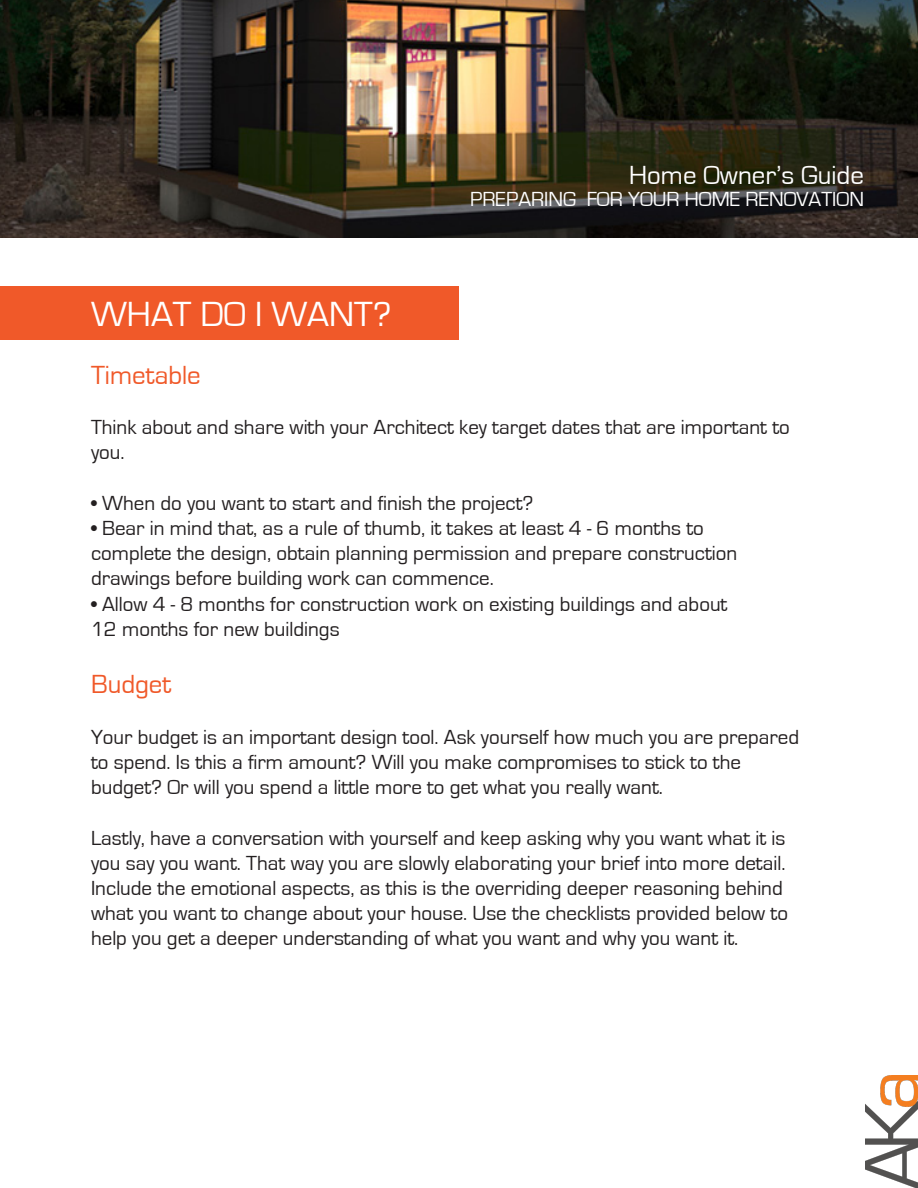
<style>
.page{position:relative;width:918px;height:1188px;background:#fff}
.page>*{position:absolute;margin:0;border:0;box-sizing:border-box;transform-origin:0 0}
.t1{font:36px "Eurostile";color:#fff}
.t2{font:27px "Eurostile";color:#fff}
.t3{font:27px "Eurostile";color:#f05929}
.t4{font:21px "Eurostile";color:#231f20}
.t5{font:21px "Eurostile";color:#fff}
</style>
<div class="page">
<div style="left:0;top:286px;width:459px;height:54px;background:#f05929"></div>
<img style="left:0;top:0;width:918px;height:238px">
<img style="left:865px;top:1075px;width:53px;height:113px">
<p class="t2" style="left:629px;top:160px;width:236px">Home Owner’s Guide</p>
<p class="t5" style="left:470px;top:188px;width:395px">PREPARING FOR YOUR HOME RENOVATION</p>
<p class="t1" style="left:91px;top:295px;width:302px">WHAT DO I WANT?</p>
<p class="t3" style="left:91px;top:360px;width:111px">Timetable</p>
<p class="t4" style="left:91px;top:416px;width:700px">Think about and share with your Architect key target dates that are important to</p>
<p class="t4" style="left:91px;top:441px;width:35px">you.</p>
<p class="t4" style="left:91px;top:492px;width:444px">• When do you want to start and finish the project?</p>
<p class="t4" style="left:91px;top:517px;width:614px">• Bear in mind that, as a rule of thumb, it takes at least 4 - 6 months to</p>
<p class="t4" style="left:91px;top:542px;width:648px">complete the design, obtain planning permission and prepare construction</p>
<p class="t4" style="left:91px;top:567px;width:404px">drawings before building work can commence.</p>
<p class="t4" style="left:91px;top:592px;width:638px">• Allow 4 - 8 months for construction work on existing buildings and about</p>
<p class="t4" style="left:91px;top:618px;width:250px">12 months for new buildings</p>
<p class="t3" style="left:91px;top:670px;width:82px">Budget</p>
<p class="t4" style="left:91px;top:726px;width:710px">Your budget is an important design tool. Ask yourself how much you are prepared</p>
<p class="t4" style="left:91px;top:751px;width:652px">to spend. Is this a firm amount? Will you make compromises to stick to the</p>
<p class="t4" style="left:91px;top:776px;width:574px">budget? Or will you spend a little more to get what you really want.</p>
<p class="t4" style="left:91px;top:826px;width:696px">Lastly, have a conversation with yourself and keep asking why you want what it is</p>
<p class="t4" style="left:91px;top:852px;width:696px">you say you want. That way you are slowly elaborating your brief into more detail.</p>
<p class="t4" style="left:91px;top:877px;width:693px">Include the emotional aspects, as this is the overriding deeper reasoning behind</p>
<p class="t4" style="left:91px;top:902px;width:699px">what you want to change about your house. Use the checklists provided below to</p>
<p class="t4" style="left:91px;top:927px;width:649px">help you get a deeper understanding of what you want and why you want it.</p>
</div>
